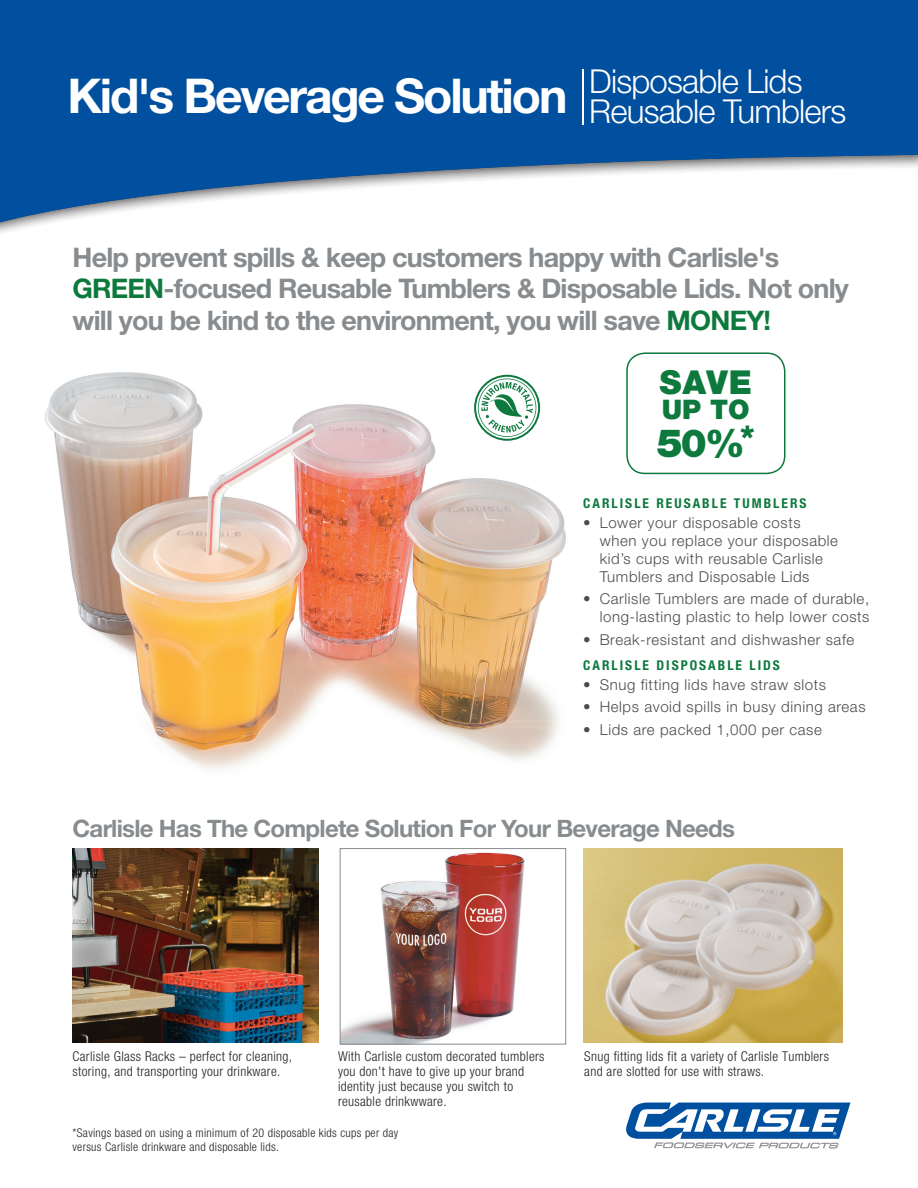
<style>
.page{position:relative;width:918px;height:1188px;background:#fff}
.page>*{position:absolute;margin:0;border:0;box-sizing:border-box;transform-origin:0 0}
.t1{font:700 55.5px "Helvetica Neue LT Std";letter-spacing:-.045em;color:#fff}
.t2{font:200 55.5px "Helvetica Neue LT Std";color:#fff}
.t3{font:700 48px "Helvetica Neue LT Std";letter-spacing:-.045em;color:#fff}
.t4{font:900 39px "Helvetica Neue LT Std";color:#0d793d}
.t5{font:300 37.5px "Helvetica Neue LT Std";letter-spacing:-.025em;color:#fff}
.t6{font:300 33px/30px "Helvetica Neue LT Std";letter-spacing:-.025em;color:#fff}
.t7{font:900 33px "Helvetica Neue LT Std";color:#0d793d}
.t8{font:700 27px/31.5px "Helvetica Neue LT Std";letter-spacing:-.03em;color:#888c8f}
.t9{font:900 27px "Helvetica Neue LT Std";color:#0d793d}
.t10{font:700 24px "Helvetica Neue LT Std";letter-spacing:-.03em;color:#888c8f}
.Body_Bullets{font:300 15px/18px "Helvetica Neue LT Std";letter-spacing:.04em;color:#4b4c4d}
.Captions{font:300 condensed 13.5px/15px "Helvetica Neue LT Std";letter-spacing:.025em;color:#231f20}
.Subhead{font:700 condensed 13.5px "Helvetica Neue LT Std";letter-spacing:.15em;color:#0d793d}
.Captions-2{font:300 condensed 12px/13.5px "Helvetica Neue LT Std";letter-spacing:.025em;color:#231f20}
.s1{font-weight:200;font-size:55.5px}
.s2{color:#0d793d}
</style>
<div class="page">
<svg style="left:626px;top:1102px;width:225px;height:46px"></svg>
<img style="left:45px;top:372px;width:521px;height:398px">
<svg style="left:0;top:0;width:918px;height:226px;fill:#01509f"></svg>
<img style="left:583px;top:849px;width:259px;height:194px">
<svg style="left:474px;top:375px;width:66px;height:66px"></svg>
<img style="left:73px;top:849px;width:245px;height:193px">
<div style="left:626px;top:352px;width:159px;height:122px;border:2px solid #0d793d;border-radius:18px"></div>
<img style="left:342px;top:852px;width:183px;height:190px">
<div style="left:340px;top:848px;width:226px;height:196px;border:1px solid #888c8f"></div>
<h3 class="t5" style="left:464px;top:76px;width:309px"><span class="s1">|</span> Help Prevent Spills</h3>
<p class="t2" style="left:577px;top:61px;width:14px">|</p>
<p class="t6" style="left:589px;top:66px;width:258px">Disposable Lids<br>Reusable Tumblers</p>
<h1 class="t1" style="left:68px;top:58px;width:388px">Disposable Lids</h1>
<p class="t3" style="left:68px;top:66px;width:502px">Kid's Beverage Solution</p>
<p class="t8" style="left:73px;top:241px;width:778px">Help prevent spills &amp; keep customers happy with Carlisle's<br><span class="s2">GREEN</span>-focused Reusable Tumblers &amp; Disposable Lids. Not only will you be kind to the environment, you will save <span class="s2">MONEY!</span></p>
<p class="t7" style="left:660px;top:362px;width:94px">SAVE</p>
<p class="t9" style="left:662px;top:393px;width:90px">UP TO</p>
<p class="t4" style="left:657px;top:419px;width:99px">50%<sup>*</sup></p>
<p class="Subhead" style="left:583px;top:495px;width:225px">CARLISLE REUSABLE TUMBLERS</p>
<p class="Body_Bullets" style="left:600px;top:513px;width:240px;text-indent:-16px">• Lower your disposable costs when you replace your disposable kid’s cups with reusable Carlisle<br>Tumblers and Disposable Lids</p>
<p class="Body_Bullets" style="left:583px;top:590px;width:288px;text-align:right">• Carlisle Tumblers are made of durable, long-lasting plastic to help lower costs</p>
<p class="Body_Bullets" style="left:583px;top:630px;width:273px">• Break-resistant and dishwasher safe</p>
<p class="Subhead" style="left:583px;top:657px;width:198px">CARLISLE DISPOSABLE LIDS</p>
<p class="Body_Bullets" style="left:583px;top:675px;width:244px">• Snug fitting lids have straw slots</p>
<p class="Body_Bullets" style="left:583px;top:698px;width:284px">• Helps avoid spills in busy dining areas</p>
<p class="Body_Bullets" style="left:583px;top:720px;width:240px">• Lids are packed 1,000 per case</p>
<p class="t10" style="left:73px;top:813px;width:664px">Carlisle Has The Complete Solution For Your Beverage Needs</p>
<p class="Captions" style="left:73px;top:1049px;width:221px">Carlisle Glass Racks – perfect for cleaning, storing, and transporting your drinkware.</p>
<p class="Captions" style="left:338px;top:1049px;width:208px">With Carlisle custom decorated tumblers you don't have to give up your brand identity just because you switch to reusable drinkwware.</p>
<p class="Captions" style="left:584px;top:1049px;width:246px">Snug fitting lids fit a variety of Carlisle Tumblers and are slotted for use with straws.</p>
<p class="Captions-2" style="left:73px;top:1126px;width:327px">*Savings based on using a minimum of 20 disposable kids cups per day versus Carlisle drinkware and disposable lids.</p>
</div>
